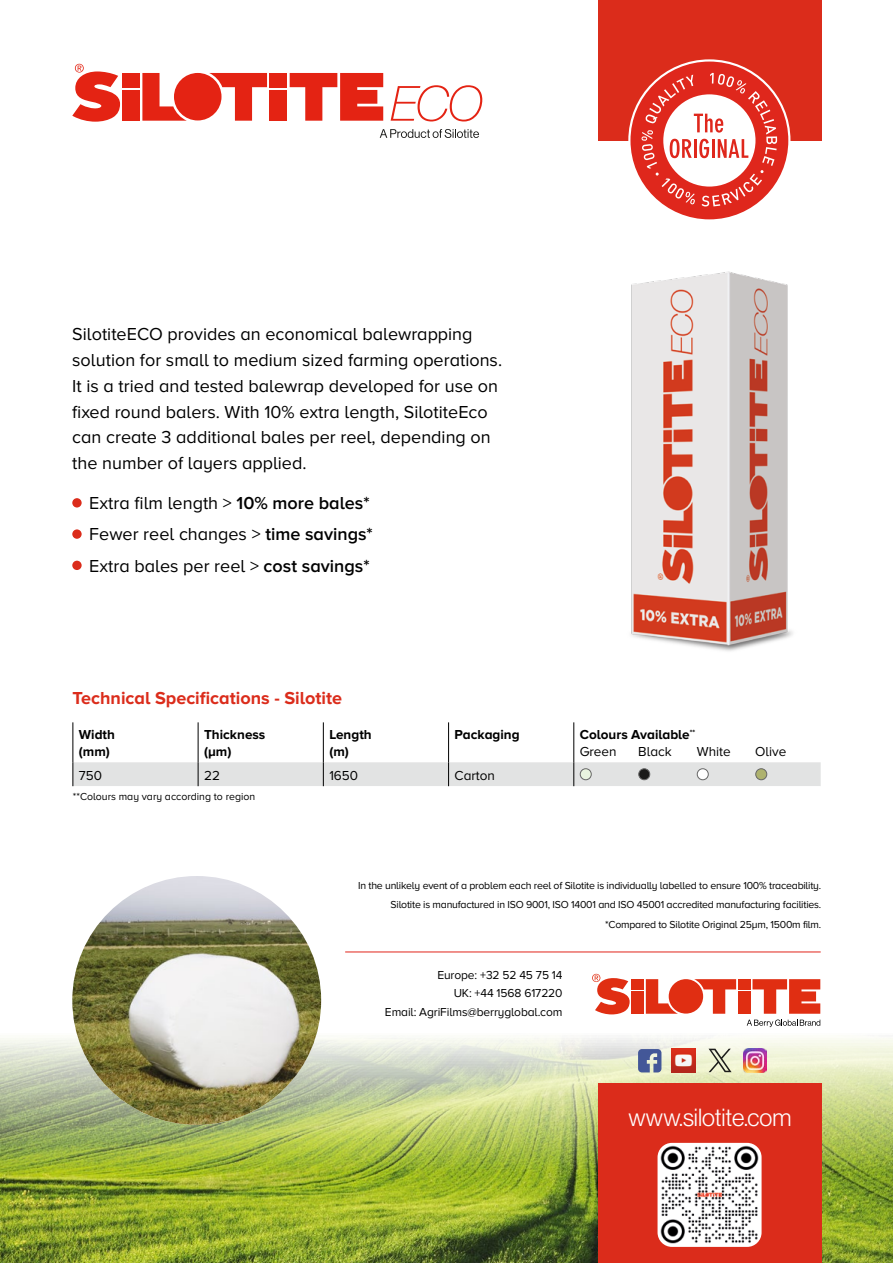
<style>
.page{position:relative;width:893px;height:1263px;background:#fff}
.page>*{position:absolute;margin:0;border:0;box-sizing:border-box;transform-origin:0 0}
.t1{font:24.3px "N Haas Grotesk DS Pro 45 Lt";color:#fff}
.t2{font:18px/25.8px "Proxima Nova A";color:#000}
.t3{font:700 18px "Proxima Nova A";color:#db2c1b}
.t4{font:700 13.5px/16.5px "Proxima Nova A";color:#000}
.t5{font:13.5px "Proxima Nova A";color:#000}
.t6{font:12px/18.5px "Proxima Nova A";letter-spacing:-.01em;color:#000;text-align:right}
.t7{font:10.5px/20px "Proxima Nova A";letter-spacing:-.02em;color:#000;text-align:right}
.t8{font:10.5px "Proxima Nova A";color:#000}
.s1{font-weight:600}
.s2{font-weight:400}
</style>
<div class="page">
<img style="left:0;top:876px;width:893px;height:387px">
<img style="left:743px;top:1049px;width:24px;height:23px">
<div style="left:72px;top:498px;width:10px;height:9px;background:#db2c1b;border-radius:50%"></div>
<svg style="left:72px;top:529px;width:10px;height:10px"></svg>
<div style="left:72px;top:561px;width:10px;height:9px;background:#db2c1b;border-radius:50%"></div>
<hr style="left:72px;top:722px;width:1px;height:40px;background:#000">
<hr style="left:198px;top:722px;width:1px;height:40px;background:#000">
<hr style="left:323px;top:722px;width:1px;height:40px;background:#000">
<hr style="left:448px;top:722px;width:1px;height:40px;background:#000">
<hr style="left:573px;top:722px;width:1px;height:40px;background:#000">
<svg style="left:72px;top:762px;width:749px;height:25px;background:#e1e2e2"></svg>
<div style="left:580px;top:769px;width:11px;height:11px;background:#e9f4df;border-radius:50%"></div>
<div style="left:580px;top:768px;width:12px;height:12px;border:1px solid #676767;border-radius:50%"></div>
<div style="left:639px;top:769px;width:11px;height:11px;background:#1b1b1a;border-radius:50%"></div>
<div style="left:638px;top:768px;width:12px;height:12px;border:1px solid #676767;border-radius:50%"></div>
<div style="left:697px;top:769px;width:11px;height:11px;background:#fff;border-radius:50%"></div>
<div style="left:697px;top:768px;width:12px;height:12px;border:1px solid #676767;border-radius:50%"></div>
<div style="left:756px;top:769px;width:11px;height:11px;background:#aeb26e;border-radius:50%"></div>
<div style="left:755px;top:768px;width:12px;height:12px;border:1px solid #676767;border-radius:50%"></div>
<div style="left:598px;top:0;width:224px;height:140px;background:#db2c1b"></div>
<svg style="left:630px;top:62px;width:158px;height:157px"></svg>
<img style="left:631px;top:271px;width:162px;height:380px">
<div style="left:598px;top:1083px;width:224px;height:180px;background:#db2c1b"></div>
<svg style="left:638px;top:1049px;width:23px;height:23px"></svg>
<svg style="left:708px;top:1049px;width:24px;height:23px"></svg>
<img style="left:672px;top:1049px;width:24px;height:23px">
<div style="left:738px;top:979px;width:12px;height:10px;background:#e02e12"></div>
<div style="left:738px;top:991px;width:12px;height:23px;background:#e02e12"></div>
<div style="left:631px;top:979px;width:12px;height:10px;background:#e02e12"></div>
<div style="left:631px;top:991px;width:13px;height:23px;background:#e02e12"></div>
<svg style="left:694px;top:979px;width:42px;height:35px"></svg>
<svg style="left:646px;top:979px;width:32px;height:35px"></svg>
<div style="left:669px;top:979px;width:34px;height:34px;background:#e02e12;border-radius:50%"></div>
<svg style="left:592px;top:974px;width:38px;height:40px"></svg>
<svg style="left:747px;top:979px;width:73px;height:48px"></svg>
<img style="left:657px;top:1143px;width:105px;height:104px">
<img style="left:72px;top:876px;width:249px;height:249px;border-radius:124px">
<div style="left:270px;top:73px;width:17px;height:14px;background:#e42313"></div>
<div style="left:270px;top:90px;width:17px;height:31px;background:#e42313"></div>
<div style="left:122px;top:73px;width:17px;height:14px;background:#e42313"></div>
<div style="left:122px;top:90px;width:17px;height:31px;background:#e42313"></div>
<svg style="left:209px;top:73px;width:58px;height:48px"></svg>
<svg style="left:142px;top:73px;width:45px;height:48px"></svg>
<div style="left:174px;top:73px;width:47px;height:47px;background:#e42313;border-radius:50%"></div>
<svg style="left:290px;top:73px;width:93px;height:48px"></svg>
<svg style="left:72px;top:64px;width:48px;height:58px"></svg>
<svg style="left:391px;top:85px;width:91px;height:36px"></svg>
<svg style="left:380px;top:129px;width:99px;height:9px"></svg>
<hr style="left:345px;top:951px;width:476px;height:1px;background:#e1251b">
<p class="t2" style="left:72px;top:321px;width:431px">SilotiteECO provides an economical balewrapping solution for small to medium sized farming operations.<br>It is a tried and tested balewrap developed for use on fixed round balers. With 10% extra length, SilotiteEco can create 3 additional bales per reel, depending on the number of layers applied.</p>
<p class="t2" style="left:89px;top:487px;width:285px;line-height:31.2px">Extra film length &gt; <span class="s1">10% more bales*<br></span>Fewer reel changes &gt; <span class="s1">time savings*<br></span>Extra bales per reel &gt; <span class="s1">cost savings*</span></p>
<p class="t3" style="left:72px;top:687px;width:271px">Technical Specifications - Silotite</p>
<p class="t4" style="left:79px;top:726px;width:38px">Width (mm)</p>
<p class="t4" style="left:204px;top:726px;width:63px">Thickness (µm)</p>
<p class="t4" style="left:329px;top:726px;width:44px">Length (m)</p>
<p class="t4" style="left:455px;top:726px;width:67px">Packaging</p>
<p class="t4" style="left:580px;top:726px;width:117px">Colours Available<sup>**<br></sup><span class="s2">Green</span></p>
<p class="t5" style="left:638px;top:743px;width:35px">Black</p>
<p class="t5" style="left:697px;top:743px;width:35px">White</p>
<p class="t5" style="left:755px;top:743px;width:33px">Olive</p>
<p class="t5" style="left:79px;top:767px;width:25px">750</p>
<p class="t5" style="left:204px;top:767px;width:17px">22</p>
<p class="t5" style="left:329px;top:767px;width:30px">1650</p>
<p class="t5" style="left:455px;top:767px;width:42px">Carton</p>
<p class="t8" style="left:73px;top:791px;width:184px">**Colours may vary according to region</p>
<p class="t7" style="left:358px;top:875px;width:465px">In the unlikely event of a problem each reel of Silotite is individually labelled to ensure 100% traceability.<br>Silotite is manufactured in ISO 9001, ISO 14001 and ISO 45001 accredited manufacturing facilities. *Compared to Silotite Original 25μm, 1500m film.</p>
<p class="t6" style="left:385px;top:966px;width:179px">Europe: +32 52 45 75 14<br>UK: +44 1568 617220<br>Email: AgriFilms@berryglobal.com</p>
<h1 class="t1" style="left:628px;top:1103px;width:164px">www.silotite.com</h1>
</div>
